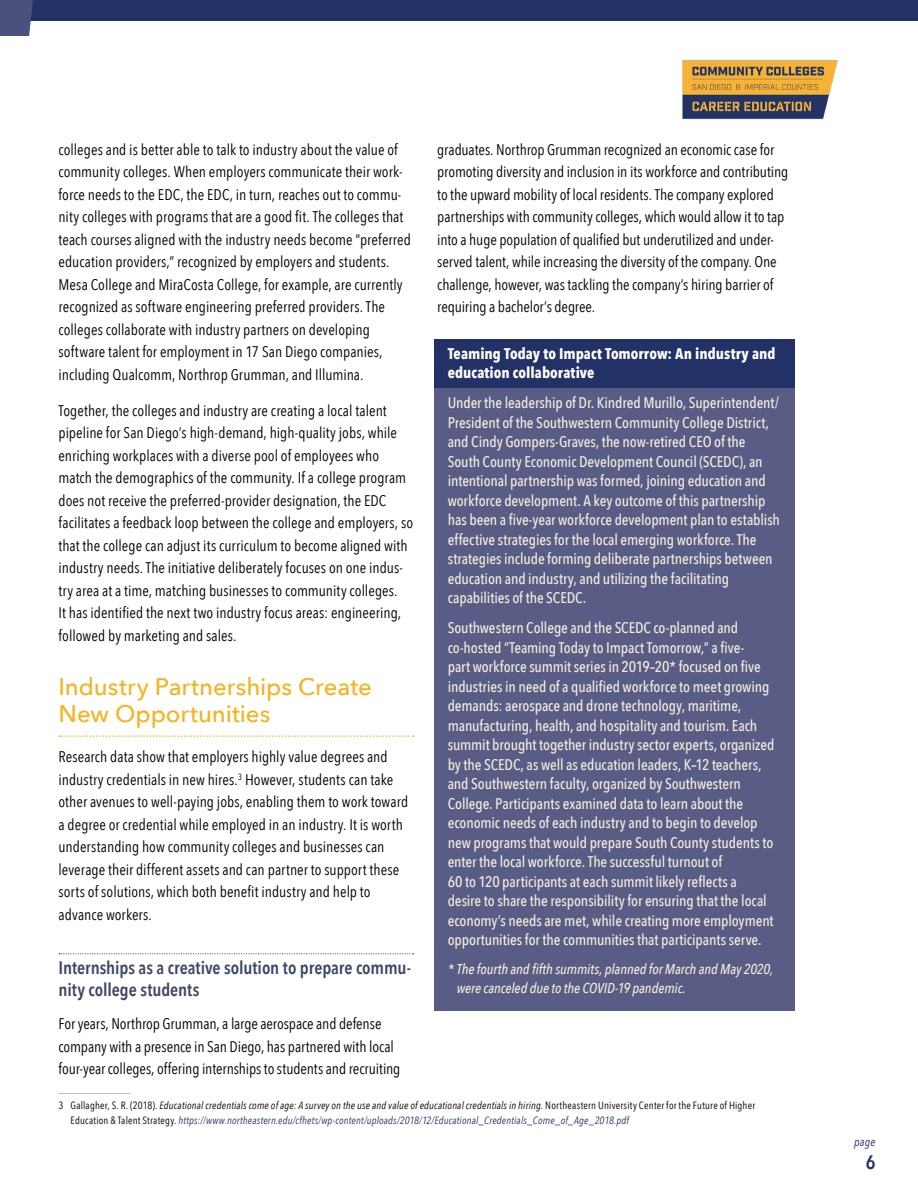
<style>
.page{position:relative;width:918px;height:1188px;background:#fff}
.page>*{position:absolute;margin:0;border:0;box-sizing:border-box;transform-origin:0 0}
.t1{font:500 24px/27px "Avenir Next";color:#f6b31f}
.t2{font:600 19.5px "Avenir Next Condensed";color:#223266}
.t3{font:600 18px/22.5px "Avenir Next Condensed";letter-spacing:-.005em;color:#3e4765}
.t4{font:15.3px/22.5px "Avenir Next Condensed";color:#000}
.t5{font:500 15.3px/19.5px "Avenir Next Condensed";letter-spacing:-.01em;color:#f3efde}
.t6{font:700 15.3px/19.5px "Avenir Next Condensed";letter-spacing:.005em;color:#fff}
.t7{font:italic 500 14.25px/19.5px "Avenir Next Condensed";letter-spacing:-.005em;color:#f3efde}
.t8{font:italic 12px "Avenir Next Condensed";color:#223266}
.t9{font:italic 10.5px/15px "Avenir Next Condensed";letter-spacing:.015em;color:#223266}
.s1{font-style:normal;color:#000}
.s2{color:#000}
</style>
<div class="page">
<div style="left:0;top:0;width:918px;height:20px;background:#223266"></div>
<svg style="left:0;top:0;width:61px;height:36px"></svg>
<img style="left:682px;top:60px;width:156px;height:59px">
<svg style="left:59px;top:735px;width:354px;height:2px"></svg>
<svg style="left:59px;top:953px;width:355px;height:1px"></svg>
<hr style="left:58px;top:1093px;width:72px;height:1px;background:#b5c2cd">
<div style="left:434px;top:339px;width:361px;height:57px;background:#223266"></div>
<div style="left:434px;top:388px;width:361px;height:233px;background:#595c84"></div>
<div style="left:434px;top:614px;width:361px;height:349px;background:#595c84"></div>
<div style="left:434px;top:955px;width:361px;height:56px;background:#595c84"></div>
<p class="t4" style="left:58px;top:138px;width:354px">colleges and is better able to talk to industry about the value of community colleges. When employers communicate their work&shy;force needs to the EDC, the EDC, in turn, reaches out to commu&shy;nity colleges with programs that are a good fit. The colleges that teach courses aligned with the industry needs become “preferred education providers,” recognized by employers and students.<br>Mesa College and MiraCosta College, for example, are currently recognized as software engineering preferred providers. The colleges collaborate with industry partners on developing software talent for employment in 17 San Diego companies, including Qualcomm, Northrop Grumman, and Illumina.</p>
<p class="t4" style="left:58px;top:398px;width:356px">Together, the colleges and industry are creating a local talent pipeline for San Diego’s high-demand, high-quality jobs, while enriching workplaces with a diverse pool of employees who match the demographics of the community. If a college program does not receive the preferred-provider designation, the EDC facilitates a feedback loop between the college and employers, so that the college can adjust its curriculum to become aligned with industry needs. The initiative deliberately focuses on one indus&shy;try area at a time, matching businesses to community colleges.<br>It has identified the next two industry focus areas: engineering, followed by marketing and sales.</p>
<h1 class="t1" style="left:58px;top:672px;width:315px">Industry Partnerships Create<br>New Opportunities</h1>
<p class="t4" style="left:58px;top:745px;width:351px">Research data show that employers highly value degrees and industry credentials in new hires.<sup>3</sup> However, students can take other avenues to well-paying jobs, enabling them to work toward a degree or credential while employed in an industry. It is worth understanding how community colleges and businesses can leverage their different assets and can partner to support these sorts of solutions, which both benefit industry and help to advance workers.</p>
<p class="t3" style="left:58px;top:956px;width:354px">Internships as a creative solution to prepare commu&shy;nity college students</p>
<p class="t4" style="left:58px;top:1012px;width:343px">For years, Northrop Grumman, a large aerospace and defense company with a presence in San Diego, has partnered with local four-year colleges, offering internships to students and recruiting</p>
<p class="t4" style="left:437px;top:138px;width:353px">graduates. Northrop Grumman recognized an economic case for promoting diversity and inclusion in its workforce and contributing to the upward mobility of local residents. The company explored partnerships with community colleges, which would allow it to tap into a huge population of qualified but underutilized and under&shy;served talent, while increasing the diversity of the company. One challenge, however, was tackling the company’s hiring barrier of requiring a bachelor’s degree.</p>
<p class="t6" style="left:448px;top:344px;width:329px">Teaming Today to Impact Tomorrow: An industry and education collaborative</p>
<p class="t5" style="left:448px;top:393px;width:334px">Under the leadership of Dr. Kindred Murillo, Superintendent/ President of the Southwestern Community College District, and Cindy Gompers-Graves, the now-retired CEO of the South County Economic Development Council (SCEDC), an intentional partnership was formed, joining education and workforce development. A key outcome of this partnership has been a five-year workforce development plan to establish effective strategies for the local emerging workforce. The strategies include forming deliberate partnerships between education and industry, and utilizing the facilitating capabilities of the SCEDC.</p>
<p class="t5" style="left:448px;top:618px;width:328px">Southwestern College and the SCEDC co-planned and co-hosted “Teaming Today to Impact Tomorrow,” a five-<br>part workforce summit series in 2019–20* focused on five industries in need of a qualified workforce to meet growing demands: aerospace and drone technology, maritime, manufacturing, health, and hospitality and tourism. Each summit brought together industry sector experts, organized by the SCEDC, as well as education leaders, K–12 teachers, and Southwestern faculty, organized by Southwestern College. Participants examined data to learn about the economic needs of each industry and to begin to develop new programs that would prepare South County students to enter the local workforce. The successful turnout of<br>60 to 120 participants at each summit likely reflects a<br>desire to share the responsibility for ensuring that the local economy’s needs are met, while creating more employment opportunities for the communities that participants serve.</p>
<p class="t7" style="left:457px;top:959px;width:318px;text-indent:-9px">* The fourth and fifth summits, planned for March and May 2020, were canceled due to the COVID-19 pandemic.</p>
<p class="t9" style="left:71px;top:1097px;width:686px;text-indent:-12px"><span class="s1">3 Gallagher, S. R. (2018).</span> <span class="s2">Educational credentials come of age: A survey on the use and value of educational credentials in hiring.</span> <span class="s1">Northeastern University Center for the Future of Higher<br>Education &amp; Talent Strategy.</span> https://www.northeastern.edu/cfhets/wp-content/uploads/2018/12/Educational_Credentials_Come_of_Age_2018.pdf</p>
<p class="t8" style="left:854px;top:1135px;width:23px">page</p>
<p class="t2" style="left:866px;top:1145px;width:11px">6</p>
</div>
